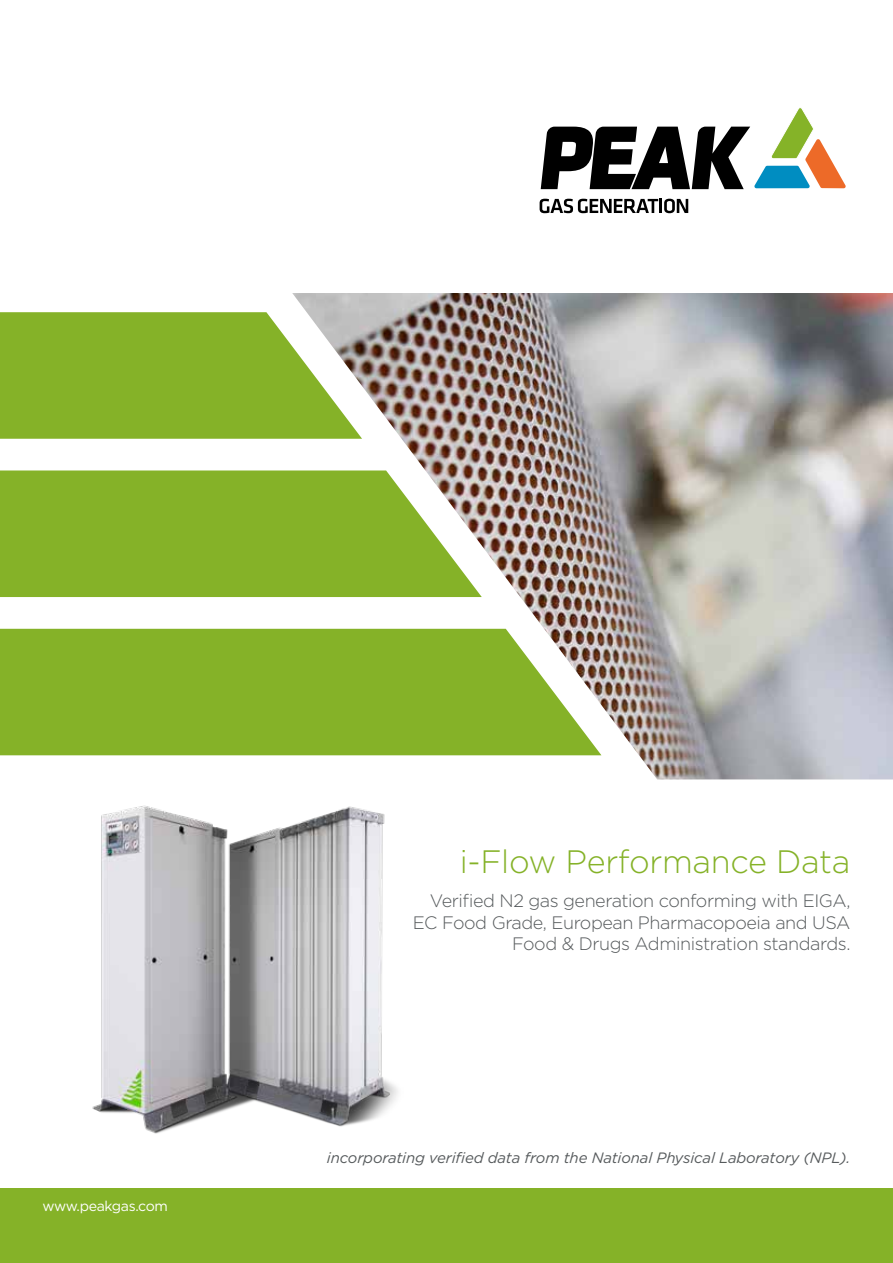
<style>
.page{position:relative;width:893px;height:1263px;background:#fff}
.page>*{position:absolute;margin:0;border:0;box-sizing:border-box;transform-origin:0 0}
.t1{font:300 32.4px "Gotham";letter-spacing:-.01em;color:#85b228}
.t2{font:300 18px/21.6px "Gotham";letter-spacing:-.025em;color:#565a5c;text-align:right}
.t3{font:italic 15px "Gotham";letter-spacing:-.01em;color:#565a5c}
.t4{font:14.1px "Gotham";letter-spacing:-.025em;color:#fff}
</style>
<div class="page">
<div style="left:0;top:1188px;width:893px;height:75px;background:#85b228"></div>
<svg style="left:0;top:312px;width:292px;height:285px;background:#93ba41"></svg>
<div style="left:0;top:629px;width:292px;height:126px;background:#85b228"></div>
<svg style="left:541px;top:108px;width:305px;height:81px"></svg>
<svg style="left:540px;top:199px;width:118px;height:14px"></svg>
<hr style="left:659px;top:199px;width:3px;height:14px;background:#000">
<svg style="left:664px;top:199px;width:24px;height:14px"></svg>
<img style="left:292px;top:293px;width:601px;height:486px">
<img style="left:92px;top:805px;width:306px;height:329px">
<p class="t4" style="left:43px;top:1197px;width:127px">www.peakgas.com</p>
<h1 class="t1" style="left:460px;top:841px;width:392px">i-Flow Performance Data</h1>
<p class="t2" style="left:413px;top:889px;width:439px">Verified N2 gas generation conforming with EIGA,<br>EC Food Grade, European Pharmacopoeia and USA<br>Food &amp; Drugs Administration standards.</p>
<p class="t3" style="left:327px;top:1148px;width:525px">incorporating verified data from the National Physical Laboratory (NPL).</p>
</div>
